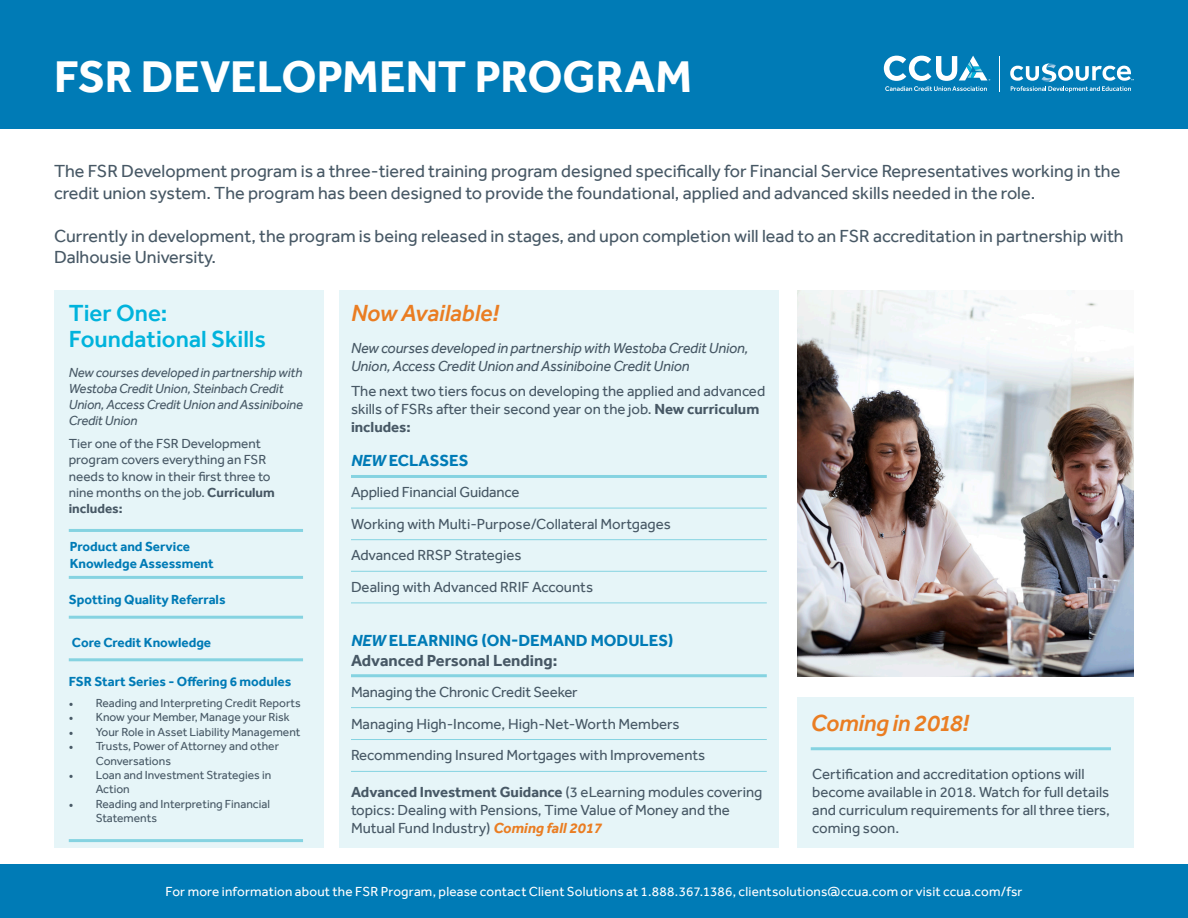
<style>
.page{position:relative;width:1188px;height:918px;background:#fff}
.page>*{position:absolute;margin:0;border:0;box-sizing:border-box;transform-origin:0 0}
.t1{font:700 45.6px "Effra";color:#fff}
.Subhead{font:500 24px/25.5px "Effra";color:#00b3dc}
.Body{font:italic 500 24px "Effra";letter-spacing:-.01em;color:#ea7d22}
.Body-2{font:18px/21.6px "Effra";color:#475865}
.Table_Header{font:700 16.5px "Effra";color:#007bb6}
.Body-3{font:700 16.5px "Effra";color:#475865}
.Body-4{font:15px/18px "Effra";color:#475865}
.Body-5{font:italic 15px/18px "Effra";letter-spacing:-.01em;color:#475865}
.t2{font:13.5px "Effra";letter-spacing:.015em;color:#fff}
.Body-6{font:13.5px/16.2px "Effra";color:#475865}
._8pt_Italic{font:italic 13.5px/16.2px "Effra";letter-spacing:-.01em;color:#475865}
.Table_Header-2{font:700 13.5px "Effra";color:#007bb6}
.t3{font:12px/14.4px "Effra";color:#475865}
.s1{font-weight:700}
.s2{font-family:"Minion Pro"}
.s3{font-style:italic}
.s4{font-weight:700;font-style:italic;color:#ea7d22}
</style>
<div class="page">
<div style="left:54px;top:291px;width:270px;height:557px;background:#e6f5f8"></div>
<div style="left:0;top:0;width:1188px;height:129px;background:#007bb6"></div>
<div style="left:0;top:864px;width:1188px;height:54px;background:#007bb6"></div>
<hr style="left:999px;top:56px;width:1px;height:35px;background:#fff">
<svg style="left:1010px;top:63px;width:124px;height:29px"></svg>
<svg style="left:884px;top:56px;width:106px;height:35px"></svg>
<hr style="left:69px;top:576px;width:234px;height:3px;background:#85d3e1">
<hr style="left:69px;top:529px;width:234px;height:3px;background:#85d3e1">
<hr style="left:69px;top:616px;width:234px;height:3px;background:#85d3e1">
<hr style="left:69px;top:658px;width:234px;height:3px;background:#85d3e1">
<hr style="left:69px;top:839px;width:234px;height:3px;background:#85d3e1">
<img style="left:797px;top:291px;width:337px;height:385px">
<div style="left:339px;top:291px;width:439px;height:557px;background:#e6f5f8"></div>
<hr style="left:351px;top:508px;width:416px;height:1px;background:#85d3e1">
<hr style="left:351px;top:539px;width:416px;height:1px;background:#85d3e1">
<hr style="left:351px;top:571px;width:416px;height:1px;background:#85d3e1">
<hr style="left:351px;top:603px;width:416px;height:1px;background:#85d3e1">
<hr style="left:351px;top:475px;width:416px;height:3px;background:#85d3e1">
<hr style="left:351px;top:707px;width:416px;height:1px;background:#85d3e1">
<hr style="left:351px;top:739px;width:416px;height:1px;background:#85d3e1">
<hr style="left:351px;top:771px;width:416px;height:1px;background:#85d3e1">
<hr style="left:351px;top:674px;width:416px;height:3px;background:#85d3e1">
<div style="left:797px;top:698px;width:337px;height:150px;background:#e6f5f8"></div>
<hr style="left:811px;top:747px;width:300px;height:3px;background:#85d3e1">
<p class="t1" style="left:54px;top:50px;width:639px">FSR DEVELOPMENT PROGRAM</p>
<p class="Body-2" style="left:54px;top:160px;width:1068px">The FSR Development program is a three-tiered training program designed specifically for Financial Service Representatives working in the credit union system. The program has been designed to provide the foundational, applied and advanced skills needed in the role.</p>
<p class="Body-2" style="left:54px;top:225px;width:1071px">Currently in development, the program is being released in stages, and upon completion will lead to an FSR accreditation in partnership with<br>Dalhousie University.</p>
<p class="Subhead" style="left:69px;top:300px;width:199px">Tier One:<br>Foundational Skills</p>
<p class="_8pt_Italic" style="left:69px;top:364px;width:236px">New courses developed in partnership with Westoba Credit Union, Steinbach Credit Union, Access Credit Union and Assiniboine Credit Union</p>
<p class="Body-6" style="left:69px;top:435px;width:208px">Tier one of the FSR Development program covers everything an FSR needs to know in their first three to nine months on the job. <span class="s1">Curriculum includes:</span></p>
<p class="Table_Header-2" style="left:70px;top:539px;width:122px">Product and Service</p>
<p class="Table_Header-2" style="left:70px;top:555px;width:146px">Knowledge Assessment</p>
<p class="Table_Header-2" style="left:69px;top:592px;width:158px">Spotting Quality Referrals</p>
<p class="Table_Header-2" style="left:72px;top:635px;width:141px">Core Credit Knowledge</p>
<p class="Table_Header-2" style="left:69px;top:673px;width:224px">FSR Start Series - Offering 6 modules</p>
<p class="t3" style="left:69px;top:696px;width:234px"><span class="s2">•</span> Reading and Interpreting Credit Reports</p>
<p class="t3" style="left:69px;top:710px;width:223px"><span class="s2">•</span> Know your Member, Manage your Risk</p>
<p class="t3" style="left:69px;top:724px;width:233px"><span class="s2">•</span> Your Role in Asset Liability Management</p>
<p class="t3" style="left:96px;top:739px;width:185px;text-indent:-27px"><span class="s2">•</span> Trusts, Power of Attorney and other<br>Conversations</p>
<p class="t3" style="left:96px;top:768px;width:177px;text-indent:-27px"><span class="s2">•</span> Loan and Investment Strategies in<br>Action</p>
<p class="t3" style="left:96px;top:796px;width:176px;text-indent:-27px"><span class="s2">•</span> Reading and Interpreting Financial<br>Statements</p>
<p class="Body" style="left:351px;top:299px;width:149px">Now Available!</p>
<p class="Body-5" style="left:351px;top:339px;width:399px">New courses developed in partnership with Westoba Credit Union,<br>Union, Access Credit Union and Assiniboine Credit Union</p>
<p class="Body-4" style="left:351px;top:382px;width:416px">The next two tiers focus on developing the applied and advanced skills of FSRs after their second year on the job. <span class="s1">New curriculum includes:</span></p>
<p class="Table_Header" style="left:351px;top:451px;width:119px"><span class="s3">NEW</span> ECLASSES</p>
<p class="Body-4" style="left:351px;top:483px;width:170px">Applied Financial Guidance</p>
<p class="Body-4" style="left:351px;top:515px;width:321px">Working with Multi-Purpose/Collateral Mortgages</p>
<p class="Body-4" style="left:351px;top:546px;width:172px">Advanced RRSP Strategies</p>
<p class="Body-4" style="left:351px;top:578px;width:244px">Dealing with Advanced RRIF Accounts</p>
<p class="Table_Header" style="left:351px;top:631px;width:324px"><span class="s3">NEW</span> ELEARNING (ON-DEMAND MODULES)</p>
<p class="Body-3" style="left:351px;top:650px;width:208px">Advanced Personal Lending:</p>
<p class="Body-4" style="left:351px;top:683px;width:228px">Managing the Chronic Credit Seeker</p>
<p class="Body-4" style="left:351px;top:714px;width:330px">Managing High-Income, High-Net-Worth Members</p>
<p class="Body-4" style="left:351px;top:746px;width:356px">Recommending Insured Mortgages with Improvements</p>
<p class="Body-4" style="left:351px;top:783px;width:413px"><span class="s1">Advanced Investment Guidance</span> (3 eLearning modules covering topics: Dealing with Pensions, Time Value of Money and the<br>Mutual Fund Industry) <span class="s4">Coming fall 2017</span></p>
<p class="Body" style="left:811px;top:708px;width:160px">Coming in 2018!</p>
<p class="Body-4" style="left:812px;top:764px;width:299px">Certification and accreditation options will become available in 2018. Watch for full details and curriculum requirements for all three tiers, coming soon.</p>
<p class="t2" style="left:166px;top:883px;width:858px">For more information about the FSR Program, please contact Client Solutions at 1.888.367.1386, clientsolutions@ccua.com or visit ccua.com/fsr</p>
</div>
